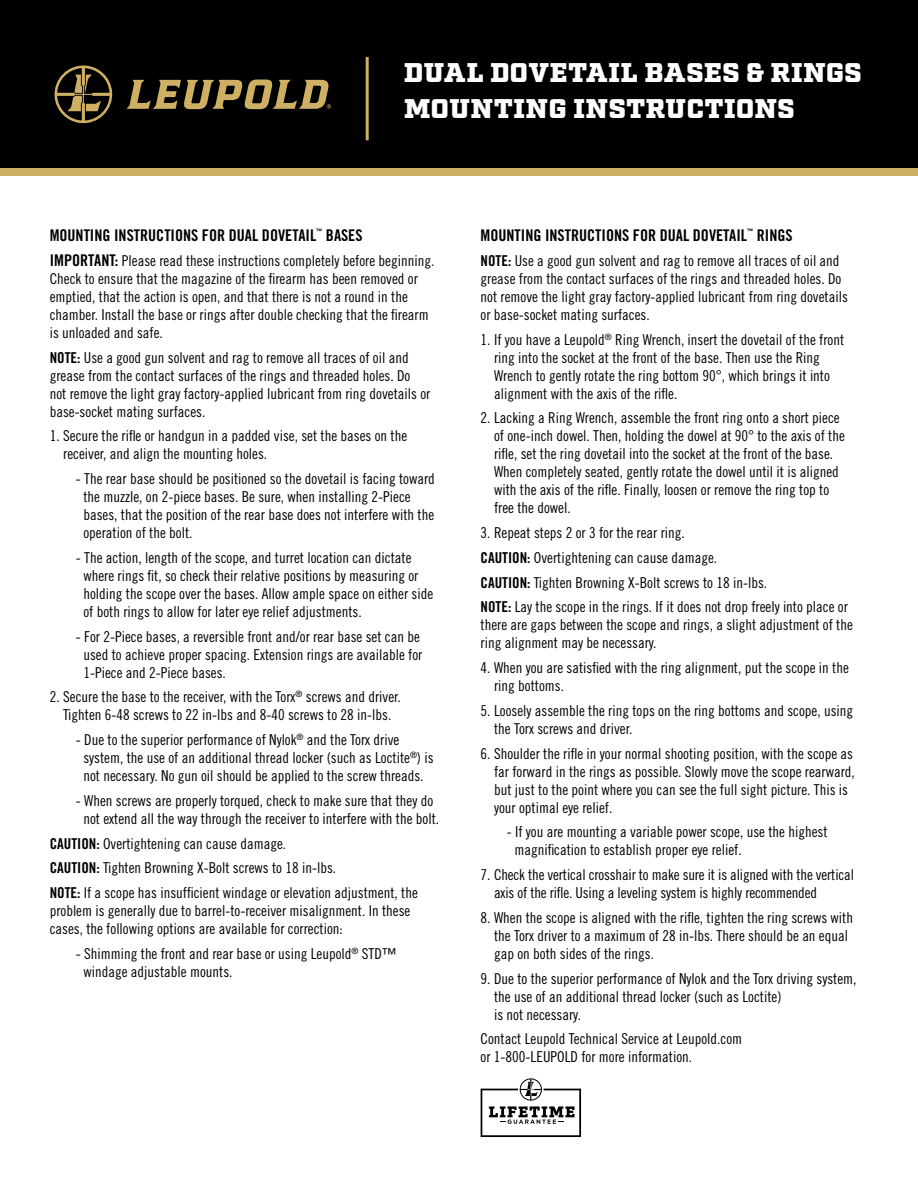
<style>
.page{position:relative;width:918px;height:1188px;background:#fff}
.page>*{position:absolute;margin:0;border:0;box-sizing:border-box;transform-origin:0 0}
.t1{font:900 27px/36px "Factoria";letter-spacing:.025em;color:#fff}
.t2{font:16.2px "Trade Gothic LT Std Bd Cn 20";color:#000}
.t3{font:15px/18px "Trade Gothic LT Std Cn 18";color:#000}
.t4{font:6.15px "Trade Gothic LT Std Bd Cn 20";color:#000}
.s1{font-family:"Trade Gothic LT Std Bd Cn 20";font-size:16.2px}
.s2{font-family:"Trade Gothic LT Std Bd Cn 20"}
</style>
<div class="page">
<svg style="left:481px;top:1078px;width:100px;height:59px"></svg>
<div style="left:0;top:0;width:918px;height:172px;background:#000"></div>
<div style="left:0;top:168px;width:918px;height:8px;background:#ceaf63"></div>
<svg style="left:54px;top:65px;width:277px;height:59px"></svg>
<hr style="left:366px;top:57px;width:3px;height:83px;background:#ceaf63">
<h1 class="t1" style="left:404px;top:56px;width:459px">DUAL DOVETAIL BASES &amp; RINGS<br>MOUNTING INSTRUCTIONS</h1>
<p class="t2" style="left:50px;top:226px;width:268px">MOUNTING INSTRUCTIONS FOR DUAL DOVETAIL</p>
<p class="t4" style="left:316px;top:227px;width:8px">™</p>
<p class="t2" style="left:326px;top:226px;width:38px">BASES</p>
<p class="t3" style="left:50px;top:251px;width:386px"><span class="s1">IMPORTANT:</span> Please read these instructions completely before beginning.<br>Check to ensure that the magazine of the firearm has been removed or emptied, that the action is open, and that there is not a round in the chamber. Install the base or rings after double checking that the firearm is unloaded and safe.</p>
<p class="t3" style="left:50px;top:348px;width:382px"><span class="s2">NOTE:</span> Use a good gun solvent and rag to remove all traces of oil and grease from the contact surfaces of the rings and threaded holes. Do not remove the light gray factory-applied lubricant from ring dovetails or base-socket mating surfaces.</p>
<p class="t3" style="left:63px;top:427px;width:346px;text-indent:-14px">1. Secure the rifle or handgun in a padded vise, set the bases on the receiver, and align the mounting holes.</p>
<p class="t3" style="left:83px;top:470px;width:353px;text-indent:-8px">- The rear base should be positioned so the dovetail is facing toward the muzzle, on 2-piece bases. Be sure, when installing 2-Piece bases, that the position of the rear base does not interfere with the operation of the bolt.</p>
<p class="t3" style="left:83px;top:548px;width:351px;text-indent:-8px">- The action, length of the scope, and turret location can dictate where rings fit, so check their relative positions by measuring or holding the scope over the bases. Allow ample space on either side of both rings to allow for later eye relief adjustments.</p>
<p class="t3" style="left:83px;top:627px;width:341px;text-indent:-8px">- For 2-Piece bases, a reversible front and/or rear base set can be used to achieve proper spacing. Extension rings are available for<br>1-Piece and 2-Piece bases.</p>
<p class="t3" style="left:50px;top:688px;width:353px;text-align:center">2. Secure the base to the receiver, with the Torx<sup>®</sup> screws and driver.<br>Tighten 6-48 screws to 22 in-lbs and 8-40 screws to 28 in-lbs.</p>
<p class="t3" style="left:83px;top:731px;width:352px;text-indent:-8px">- Due to the superior performance of Nylok<sup>®</sup> and the Torx drive system, the use of an additional thread locker (such as Loctite<sup>®</sup>) is not necessary. No gun oil should be applied to the screw threads.</p>
<p class="t3" style="left:76px;top:791px;width:365px;text-align:center">- When screws are properly torqued, check to make sure that they do not extend all the way through the receiver to interfere with the bolt.</p>
<p class="t3" style="left:50px;top:831px;width:370px;line-height:24.8px"><span class="s2">CAUTION:</span> Overtightening can cause damage.<br><span class="s2">CAUTION:</span> Tighten Browning X-Bolt screws to 18 in-lbs.<br><span class="s2">NOTE:</span> If a scope has insufficient windage or elevation adjustment, the</p>
<p class="t3" style="left:50px;top:902px;width:362px">problem is generally due to barrel-to-receiver misalignment. In these cases, the following options are available for correction:</p>
<p class="t3" style="left:83px;top:944px;width:315px;text-indent:-8px">- Shimming the front and rear base or using Leupold<sup>®</sup> STD™ windage adjustable mounts.</p>
<p class="t2" style="left:481px;top:226px;width:268px">MOUNTING INSTRUCTIONS FOR DUAL DOVETAIL</p>
<p class="t4" style="left:747px;top:227px;width:8px">™</p>
<p class="t2" style="left:757px;top:226px;width:37px">RINGS</p>
<p class="t3" style="left:481px;top:251px;width:369px"><span class="s2">NOTE:</span> Use a good gun solvent and rag to remove all traces of oil and grease from the contact surfaces of the rings and threaded holes. Do not remove the light gray factory-applied lubricant from ring dovetails or base-socket mating surfaces.</p>
<p class="t3" style="left:494px;top:330px;width:352px;text-indent:-14px">1. If you have a Leupold<sup>®</sup> Ring Wrench, insert the dovetail of the front ring into the socket at the front of the base. Then use the Ring Wrench to gently rotate the ring bottom 90°, which brings it into alignment with the axis of the rifle.</p>
<p class="t3" style="left:494px;top:409px;width:352px;text-indent:-14px">2. Lacking a Ring Wrench, assemble the front ring onto a short piece of one-inch dowel. Then, holding the dowel at 90° to the axis of the rifle, set the ring dovetail into the socket at the front of the base.<br>When completely seated, gently rotate the dowel until it is aligned with the axis of the rifle. Finally, loosen or remove the ring top to free the dowel.</p>
<p class="t3" style="left:481px;top:520px;width:369px;line-height:24.8px">3. Repeat steps 2 or 3 for the rear ring.<br><span class="s2">CAUTION:</span> Overtightening can cause damage.<br><span class="s2">CAUTION:</span> Tighten Browning X-Bolt screws to 18 in-lbs.<br><span class="s2">NOTE:</span> Lay the scope in the rings. If it does not drop freely into place or</p>
<p class="t3" style="left:481px;top:616px;width:374px">there are gaps between the scope and rings, a slight adjustment of the ring alignment may be necessary.</p>
<p class="t3" style="left:494px;top:659px;width:356px;text-indent:-14px">4. When you are satisfied with the ring alignment, put the scope in the ring bottoms.</p>
<p class="t3" style="left:494px;top:701px;width:361px;text-indent:-14px">5. Loosely assemble the ring tops on the ring bottoms and scope, using the Torx screws and driver.</p>
<p class="t3" style="left:494px;top:744px;width:362px;text-indent:-14px">6. Shoulder the rifle in your normal shooting position, with the scope as far forward in the rings as possible. Slowly move the scope rearward, but just to the point where you can see the full sight picture. This is your optimal eye relief.</p>
<p class="t3" style="left:514px;top:823px;width:315px;text-indent:-8px">- If you are mounting a variable power scope, use the highest magnification to establish proper eye relief.</p>
<p class="t3" style="left:494px;top:866px;width:361px;text-indent:-14px">7. Check the vertical crosshair to make sure it is aligned with the vertical axis of the rifle. Using a leveling system is highly recommended</p>
<p class="t3" style="left:494px;top:908px;width:361px;text-indent:-14px">8. When the scope is aligned with the rifle, tighten the ring screws with the Torx driver to a maximum of 28 in-lbs. There should be an equal gap on both sides of the rings.</p>
<p class="t3" style="left:494px;top:969px;width:364px;text-indent:-14px">9. Due to the superior performance of Nylok and the Torx driving system, the use of an additional thread locker (such as Loctite)<br>is not necessary.</p>
<p class="t3" style="left:481px;top:1030px;width:263px">Contact Leupold Technical Service at Leupold.com or 1-800-LEUPOLD for more information.</p>
</div>
